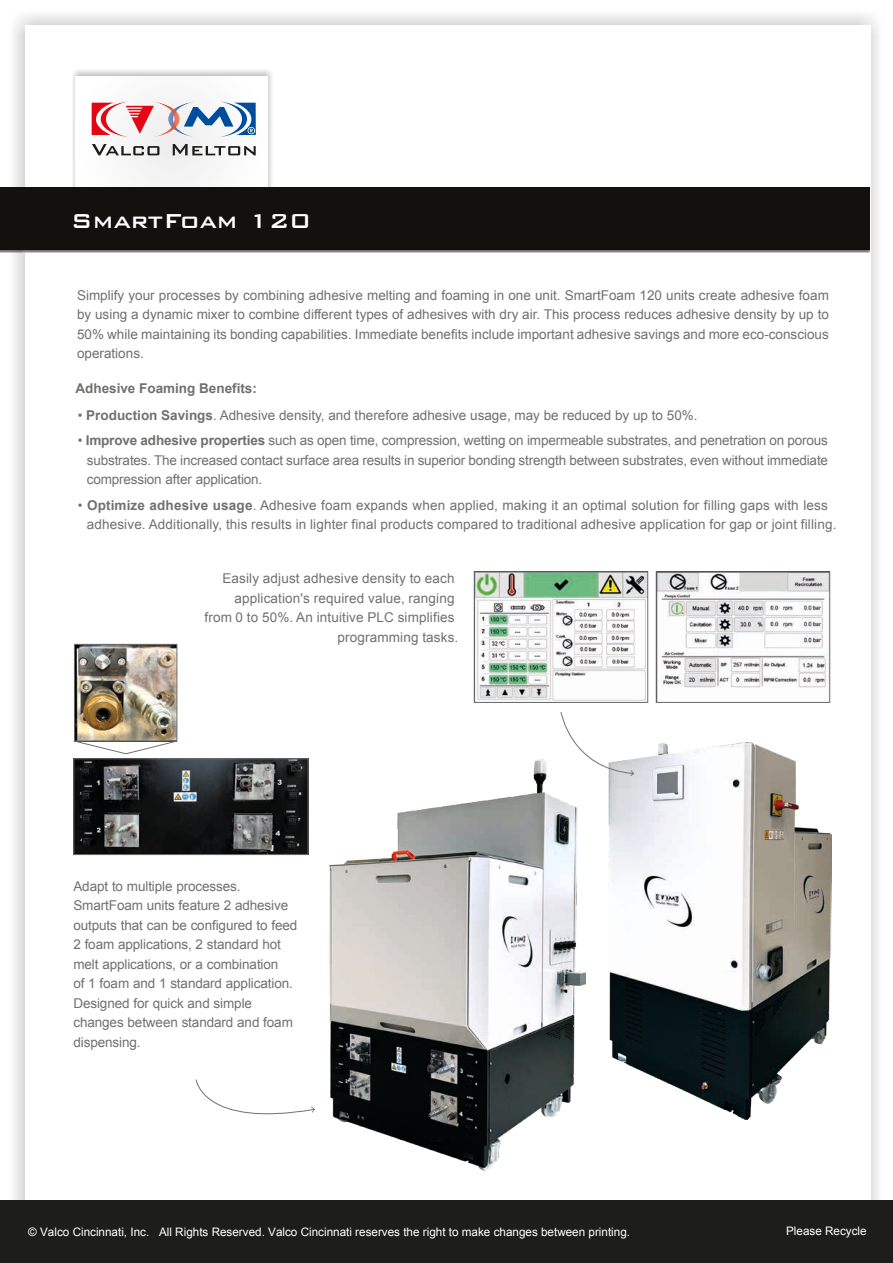
<style>
.page{position:relative;width:893px;height:1263px;background:#fff}
.page>*{position:absolute;margin:0;border:0;box-sizing:border-box;transform-origin:0 0}
.t1{font:500 27px "Bank Gothic BT";color:#fff}
.t2{font:13.5px/19.5px "Arial";color:#70706f;text-align:justify}
.t3{font:700 13.5px "Arial";color:#70706f}
.t4{font:11.7px "Arial";color:#fff}
.s1{font-weight:700}
</style>
<div class="page">
<img style="left:72px;top:70px;width:200px;height:117px">
<div style="left:75px;top:77px;width:192px;height:131px;background:#f9f9f9"></div>
<div style="left:0;top:187px;width:869px;height:63px;background:#13110e"></div>
<img style="left:180px;top:104px;width:4px;height:31px">
<img style="left:154px;top:101px;width:26px;height:36px">
<svg style="left:92px;top:144px;width:164px;height:11px"></svg>
<svg style="left:92px;top:101px;width:62px;height:36px"></svg>
<svg style="left:184px;top:101px;width:72px;height:36px"></svg>
<div style="left:0;top:1200px;width:893px;height:63px;background:#1d1d1b"></div>
<img style="left:608px;top:742px;width:223px;height:378px">
<img style="left:329px;top:760px;width:256px;height:411px">
<svg style="left:195px;top:1079px;width:120px;height:36px"></svg>
<svg style="left:560px;top:712px;width:74px;height:64px"></svg>
<img style="left:476px;top:573px;width:170px;height:128px">
<img style="left:658px;top:573px;width:170px;height:128px">
<div style="left:474px;top:571px;width:174px;height:132px;border:1px solid #70706f"></div>
<div style="left:656px;top:571px;width:174px;height:132px;border:1px solid #70706f"></div>
<img style="left:76px;top:646px;width:99px;height:93px">
<div style="left:74px;top:644px;width:103px;height:97px;border:1px solid #70706f"></div>
<img style="left:75px;top:760px;width:231px;height:93px">
<div style="left:73px;top:758px;width:235px;height:97px;border:1px solid #70706f"></div>
<svg style="left:74px;top:740px;width:104px;height:14px"></svg>
<h1 class="t1" style="left:71px;top:206px;width:241px">SmartFoam 120</h1>
<p class="t2" style="left:77px;top:285px;width:753px">Simplify your processes by combining adhesive melting and foaming in one unit. SmartFoam 120 units create adhesive foam by using a dynamic mixer to combine different types of adhesives with dry air. This process reduces adhesive density by up to 50% while maintaining its bonding capabilities. Immediate benefits include important adhesive savings and more eco-conscious operations.</p>
<p class="t3" style="left:75px;top:379px;width:183px">Adhesive Foaming Benefits:</p>
<p class="t2" style="left:78px;top:405px;width:621px">• <span class="s1">Production Savings</span>. Adhesive density, and therefore adhesive usage, may be reduced by up to 50%.</p>
<p class="t2" style="left:87px;top:431px;width:743px;text-indent:-9px">• <span class="s1">Improve adhesive properties</span> such as open time, compression, wetting on impermeable substrates, and penetration on porous substrates. The increased contact surface area results in superior bonding strength between substrates, even without immediate compression after application.</p>
<p class="t2" style="left:87px;top:495px;width:751px;text-indent:-9px">• <span class="s1">Optimize adhesive usage</span>. Adhesive foam expands when applied, making it an optimal solution for filling gaps with less adhesive. Additionally, this results in lighter final products compared to traditional adhesive application for gap or joint filling.</p>
<p class="t2" style="left:204px;top:569px;width:255px;text-align:right">Easily adjust adhesive density to each application's required value, ranging<br>from 0 to 50%. An intuitive PLC simplifies programming tasks.</p>
<p class="t2" style="left:73px;top:876px;width:225px;text-align:left">Adapt to multiple processes.<br>SmartFoam units feature 2 adhesive outputs that can be configured to feed<br>2 foam applications, 2 standard hot melt applications, or a combination<br>of 1 foam and 1 standard application.<br>Designed for quick and simple changes between standard and foam dispensing.</p>
<p class="t4" style="left:28px;top:1224px;width:603px">© Valco Cincinnati, Inc. All Rights Reserved. Valco Cincinnati reserves the right to make changes between printing.</p>
<p class="t4" style="left:786px;top:1223px;width:82px">Please Recycle</p>
</div>
